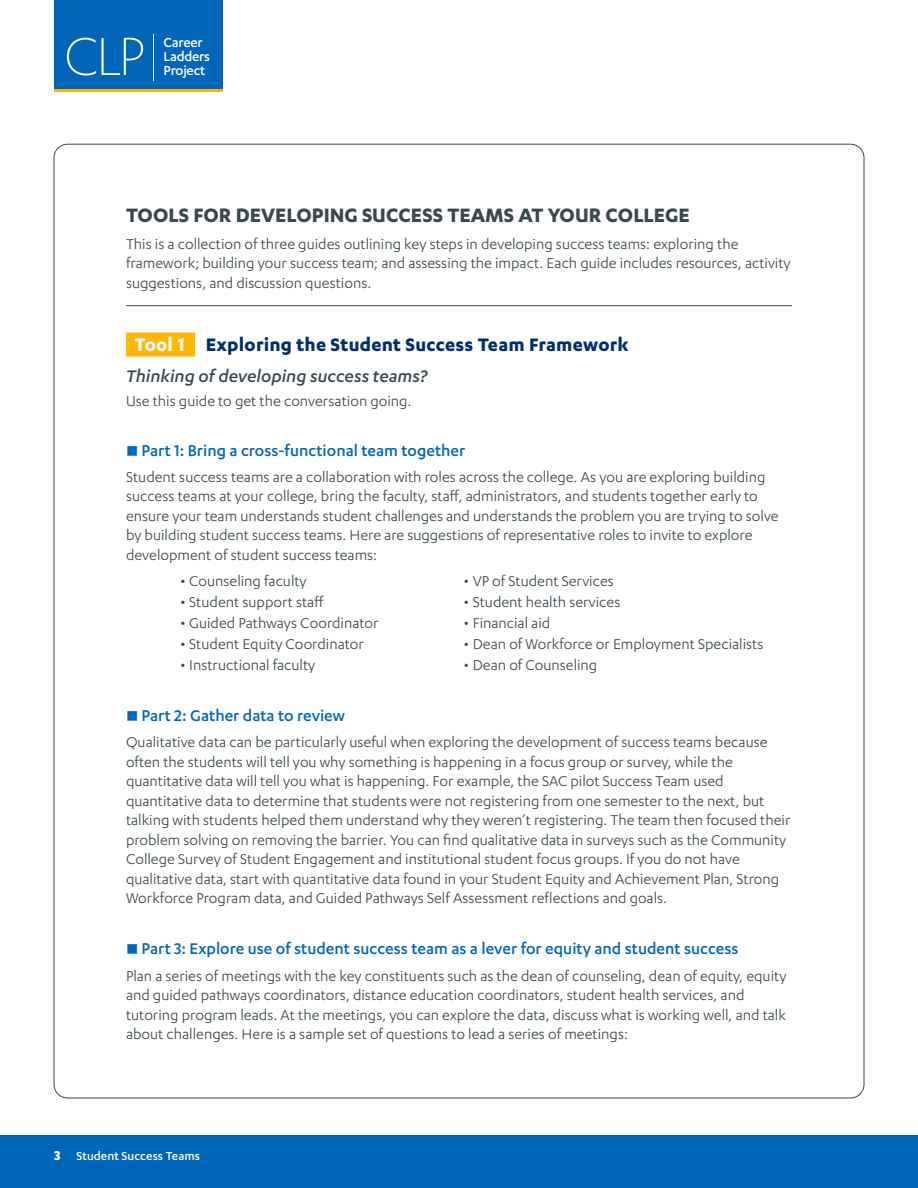
<style>
.page{position:relative;width:918px;height:1188px;background:#fff}
.page>*{position:absolute;margin:0;border:0;box-sizing:border-box;transform-origin:0 0}
.Headers{font:700 22.5px "Karbon";color:#39474f}
.Headers-2{font:700 21px "Karbon";letter-spacing:.01em;color:#002f6d}
.Body{font:italic 500 19.5px "Karbon";color:#39474f}
.Body-2{font:500 18px "Karbon";color:#0066ba}
.Body-3{font:16.5px/19.5px "Karbon";color:#39474f}
.t1{font:500 15.15px/13.8px "Karbon";letter-spacing:-.015em;color:#fff}
.t2{font:500 13.5px "Karbon";color:#fff}
.s1{color:#fff}
.s2{font-size:18px}
.s3{font-weight:700;font-size:15px}
</style>
<div class="page">
<div style="left:54px;top:0;width:169px;height:89px;background:#0066ba"></div>
<svg style="left:67px;top:38px;width:76px;height:38px"></svg>
<hr style="left:153px;top:34px;width:1px;height:47px;background:#fff">
<hr style="left:54px;top:89px;width:169px;height:3px;background:#ffb600">
<div style="left:0;top:1135px;width:918px;height:53px;background:#0066ba"></div>
<hr style="left:126px;top:305px;width:666px;height:1px;background:#39474f">
<div style="left:126px;top:333px;width:69px;height:24px;background:#ffb600"></div>
<p class="t1" style="left:164px;top:35px;width:48px">Career<br>Ladders<br>Project</p>
<h2 class="Headers" style="left:126px;top:203px;width:565px">TOOLS FOR DEVELOPING SUCCESS TEAMS AT YOUR COLLEGE</h2>
<p class="Body-3" style="left:126px;top:233px;width:666px">This is a collection of three guides outlining key steps in developing success teams: exploring the framework; building your success team; and assessing the impact. Each guide includes resources, activity suggestions, and discussion questions.</p>
<h2 class="Headers-2" style="left:134px;top:333px;width:496px"><span class="s1">Tool 1</span> Exploring the Student Success Team Framework</h2>
<p class="Body" style="left:126px;top:365px;width:303px">Thinking of developing success teams?</p>
<p class="Body-3" style="left:126px;top:391px;width:287px">Use this guide to get the conversation going.</p>
<p class="Body-2" style="left:126px;top:440px;width:341px">■ Part 1: Bring a cross-functional team together</p>
<p class="Body-3" style="left:126px;top:467px;width:654px">Student success teams are a collaboration with roles across the college. As you are exploring building success teams at your college, bring the faculty, staff, administrators, and students together early to ensure your team understands student challenges and understands the problem you are trying to solve by building student success teams. Here are suggestions of representative roles to invite to explore development of student success teams:</p>
<p class="Body-3" style="left:180px;top:571px;width:128px"><span class="s2">•</span> Counseling faculty</p>
<p class="Body-3" style="left:180px;top:592px;width:145px"><span class="s2">•</span> Student support staff</p>
<p class="Body-3" style="left:180px;top:613px;width:200px"><span class="s2">•</span> Guided Pathways Coordinator</p>
<p class="Body-3" style="left:180px;top:634px;width:185px"><span class="s2">•</span> Student Equity Coordinator</p>
<p class="Body-3" style="left:180px;top:655px;width:137px"><span class="s2">•</span> Instructional faculty</p>
<p class="Body-3" style="left:464px;top:571px;width:152px"><span class="s2">•</span> VP of Student Services</p>
<p class="Body-3" style="left:464px;top:592px;width:158px"><span class="s2">•</span> Student health services</p>
<p class="Body-3" style="left:464px;top:613px;width:88px"><span class="s2">•</span> Financial aid</p>
<p class="Body-3" style="left:464px;top:634px;width:302px"><span class="s2">•</span> Dean of Workforce or Employment Specialists</p>
<p class="Body-3" style="left:464px;top:655px;width:135px"><span class="s2">•</span> Dean of Counseling</p>
<p class="Body-2" style="left:126px;top:706px;width:221px">■ Part 2: Gather data to review</p>
<p class="Body-3" style="left:126px;top:732px;width:666px">Qualitative data can be particularly useful when exploring the development of success teams because often the students will tell you why something is happening in a focus group or survey, while the quantitative data will tell you what is happening. For example, the SAC pilot Success Team used quantitative data to determine that students were not registering from one semester to the next, but talking with students helped them understand why they weren’t registering. The team then focused their problem solving on removing the barrier. You can find qualitative data in surveys such as the Community College Survey of Student Engagement and institutional student focus groups. If you do not have qualitative data, start with quantitative data found in your Student Equity and Achievement Plan, Strong Workforce Program data, and Guided Pathways Self Assessment reflections and goals.</p>
<p class="Body-2" style="left:126px;top:939px;width:614px">■ Part 3: Explore use of student success team as a lever for equity and student success</p>
<p class="Body-3" style="left:126px;top:965px;width:662px">Plan a series of meetings with the key constituents such as the dean of counseling, dean of equity, equity and guided pathways coordinators, distance education coordinators, student health services, and tutoring program leads. At the meetings, you can explore the data, discuss what is working well, and talk about challenges. Here is a sample set of questions to lead a series of meetings:</p>
<p class="t2" style="left:54px;top:1148px;width:148px"><span class="s3">3</span> Student Success Teams</p>
</div>
